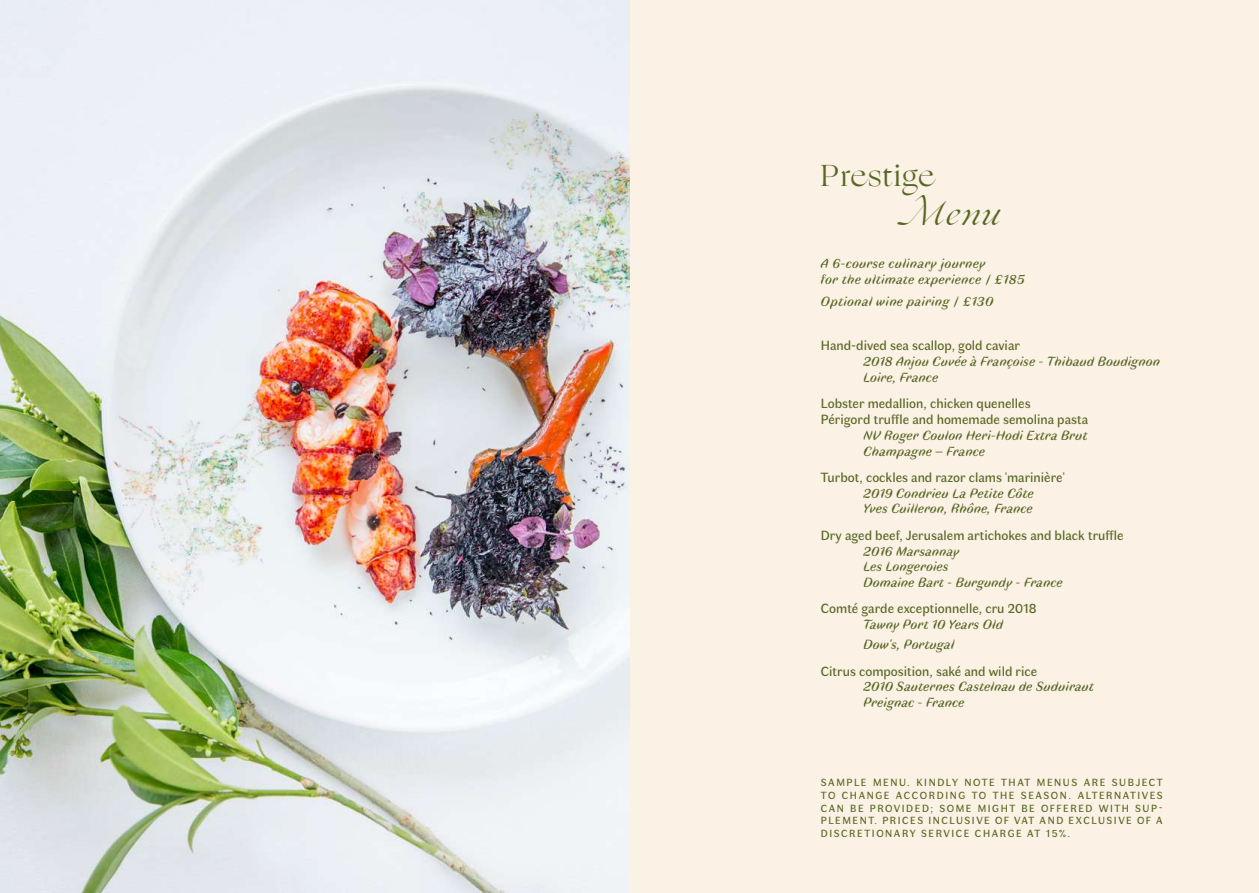
<style>
.page{position:relative;width:1259px;height:893px;background:#fbf1e4}
.page>*{position:absolute;margin:0;border:0;box-sizing:border-box;transform-origin:0 0}
.t1{font:30px "Ogg";letter-spacing:.05em;color:#576724}
.t2{font:italic 30px "Ogg";color:#576724}
.t3{font:italic 13.5px/15.8px "Faune Text";color:#576724}
.t4{font:13.5px/15.8px "Faune Text";color:#576724}
.t5{font:10.5px/12.8px "Faune Text";letter-spacing:.15em;color:#576724;text-align:justify}
</style>
<div class="page">
<img style="left:0;top:0;width:629px;height:893px">
<h1 class="t1" style="left:821px;top:156px;width:114px">Prestige</h1>
<h1 class="t2" style="left:899px;top:192px;width:103px">Menu</h1>
<p class="t3" style="left:821px;top:255px;width:206px">A 6-course culinary journey<br>for the ultimate experience / £185</p>
<p class="t3" style="left:821px;top:293px;width:174px">Optional wine pairing / £130</p>
<p class="t4" style="left:821px;top:337px;width:201px">Hand-dived sea scallop, gold caviar</p>
<p class="t3" style="left:863px;top:353px;width:298px">2018 Anjou Cuvée à Françoise - Thibaud Boudignon<br>Loire, France</p>
<p class="t4" style="left:821px;top:395px;width:269px">Lobster medallion, chicken quenelles<br>Périgord truffle and homemade semolina pasta</p>
<p class="t3" style="left:863px;top:427px;width:226px">NV Roger Coulon Heri-Hodi Extra Brut<br>Champagne – France</p>
<p class="t4" style="left:821px;top:469px;width:245px">Turbot, cockles and razor clams 'marinière'</p>
<p class="t3" style="left:863px;top:485px;width:172px">2019 Condrieu La Petite Côte<br>Yves Cuilleron, Rhône, France</p>
<p class="t4" style="left:821px;top:527px;width:304px">Dry aged beef, Jerusalem artichokes and black truffle</p>
<p class="t3" style="left:863px;top:543px;width:201px">2016 Marsannay<br>Les Longeroies<br>Domaine Bart - Burgundy - France</p>
<p class="t4" style="left:821px;top:601px;width:217px">Comté garde exceptionnelle, cru 2018</p>
<p class="t3" style="left:863px;top:614px;width:142px;line-height:20px">Tawny Port 10 Years Old<br>Dow's, Portugal</p>
<p class="t4" style="left:821px;top:663px;width:218px">Citrus composition, saké and wild rice</p>
<p class="t3" style="left:863px;top:678px;width:232px">2010 Sauternes Castelnau de Suduiraut<br>Preignac - France</p>
<p class="t5" style="left:821px;top:776px;width:343px">SAMPLE MENU. KINDLY NOTE THAT MENUS ARE SUBJECT TO CHANGE ACCORDING TO THE SEASON. ALTERNATIVES CAN BE PROVIDED; SOME MIGHT BE OFFERED WITH SUP-PLEMENT. PRICES INCLUSIVE OF VAT AND EXCLUSIVE OF A DISCRETIONARY SERVICE CHARGE AT 15%.</p>
</div>
